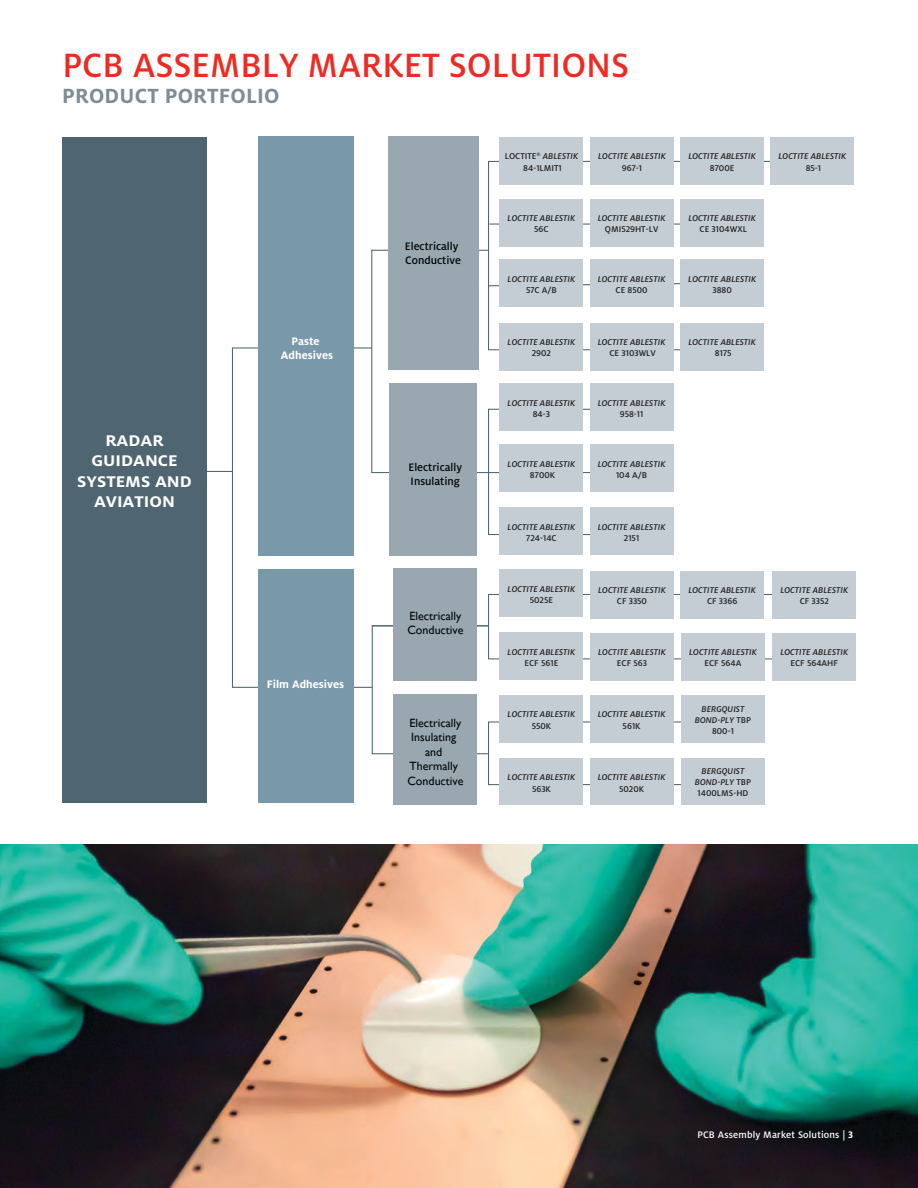
<style>
.page{position:relative;width:918px;height:1188px;background:#fff}
.page>*{position:absolute;margin:0;border:0;box-sizing:border-box;transform-origin:0 0}
.t1{font:500 37.35px "Henkel Milo";color:#ee2a24}
.t2{font:700 22.8px "Henkel Milo";letter-spacing:.01em;color:#7c8d97}
.t3{font:700 17.1px/20.5px "Henkel Milo";color:#fff;text-align:center;scale:1.09 1}
.t4{font:12px/14.4px "Gill Sans";color:#030505}
.t5{font:500 12px/14.4px "Henkel Milo";color:#030505}
.t6{font:700 12px/14.4px "Henkel Milo";color:#fff;text-align:center}
.Column_right_7_9_bla{font:500 10.5px "Henkel Milo";letter-spacing:.015em;color:#fff}
.t7{font:italic 500 9.3px/11.2px "Henkel Milo";color:#231f20;text-align:center}
.t8{font:500 9.3px/11.2px "Henkel Milo";color:#231f20;text-align:center}
.t9{font:500 9.3px/11.2px "Henkel Milo";color:#221e1f;text-align:center}
.s1{font-style:italic}
.s2{font-style:normal}
.s3{color:#221e1f}
.s4{font-style:normal;color:#221e1f}
.s5{font-style:italic;color:#231f20}
.s6{font-weight:700}
</style>
<div class="page">
<img style="left:0;top:845px;width:918px;height:343px">
<svg style="left:371px;top:593px;width:447px;height:193px"></svg>
<svg style="left:488px;top:474px;width:102px;height:62px"></svg>
<svg style="left:488px;top:160px;width:283px;height:191px"></svg>
<svg style="left:371px;top:249px;width:267px;height:225px"></svg>
<div style="left:500px;top:199px;width:83px;height:48px;background:#c3cdd3"></div>
<div style="left:590px;top:199px;width:83px;height:48px;background:#c3cdd3"></div>
<div style="left:681px;top:199px;width:83px;height:48px;background:#c3cdd3"></div>
<hr style="left:189px;top:471px;width:43px;height:1px;background:#4f6571">
<div style="left:232px;top:347px;width:141px;height:341px;border:1px solid #4f6571"></div>
<div style="left:62px;top:137px;width:145px;height:666px;background:#4f6571"></div>
<div style="left:258px;top:137px;width:95px;height:419px;background:#7999aa"></div>
<div style="left:388px;top:137px;width:90px;height:233px;background:#98a7b0"></div>
<div style="left:389px;top:383px;width:88px;height:173px;background:#98a7b0"></div>
<div style="left:258px;top:569px;width:95px;height:234px;background:#7999aa"></div>
<div style="left:394px;top:569px;width:83px;height:112px;background:#98a7b0"></div>
<div style="left:394px;top:694px;width:83px;height:110px;background:#98a7b0"></div>
<div style="left:500px;top:137px;width:83px;height:48px;background:#c3cdd3"></div>
<div style="left:590px;top:137px;width:84px;height:48px;background:#c3cdd3"></div>
<div style="left:681px;top:137px;width:83px;height:48px;background:#c3cdd3"></div>
<div style="left:500px;top:323px;width:83px;height:47px;background:#c3cdd3"></div>
<div style="left:590px;top:323px;width:83px;height:47px;background:#c3cdd3"></div>
<div style="left:500px;top:259px;width:83px;height:48px;background:#c3cdd3"></div>
<div style="left:590px;top:259px;width:83px;height:48px;background:#c3cdd3"></div>
<div style="left:681px;top:259px;width:83px;height:48px;background:#c3cdd3"></div>
<div style="left:500px;top:383px;width:83px;height:48px;background:#c3cdd3"></div>
<div style="left:590px;top:383px;width:83px;height:48px;background:#c3cdd3"></div>
<div style="left:500px;top:507px;width:83px;height:48px;background:#c3cdd3"></div>
<div style="left:590px;top:507px;width:83px;height:48px;background:#c3cdd3"></div>
<div style="left:500px;top:444px;width:83px;height:48px;background:#c3cdd3"></div>
<div style="left:590px;top:444px;width:83px;height:48px;background:#c3cdd3"></div>
<div style="left:590px;top:571px;width:84px;height:47px;background:#c3cdd3"></div>
<div style="left:681px;top:571px;width:83px;height:47px;background:#c3cdd3"></div>
<div style="left:500px;top:569px;width:83px;height:48px;background:#c3cdd3"></div>
<div style="left:500px;top:632px;width:83px;height:48px;background:#c3cdd3"></div>
<div style="left:500px;top:758px;width:83px;height:46px;background:#c3cdd3"></div>
<div style="left:590px;top:758px;width:83px;height:46px;background:#c3cdd3"></div>
<div style="left:500px;top:695px;width:83px;height:48px;background:#c3cdd3"></div>
<div style="left:590px;top:695px;width:83px;height:48px;background:#c3cdd3"></div>
<div style="left:681px;top:695px;width:84px;height:48px;background:#c3cdd3"></div>
<div style="left:681px;top:758px;width:84px;height:46px;background:#c3cdd3"></div>
<div style="left:771px;top:137px;width:83px;height:48px;background:#c3cdd3"></div>
<div style="left:681px;top:323px;width:83px;height:47px;background:#c3cdd3"></div>
<div style="left:773px;top:571px;width:83px;height:47px;background:#c3cdd3"></div>
<div style="left:773px;top:633px;width:83px;height:48px;background:#c3cdd3"></div>
<div style="left:681px;top:633px;width:84px;height:48px;background:#c3cdd3"></div>
<div style="left:590px;top:633px;width:84px;height:48px;background:#c3cdd3"></div>
<p class="t1" style="left:62px;top:45px;width:569px">PCB ASSEMBLY MARKET SOLUTIONS</p>
<p class="t2" style="left:62px;top:83px;width:219px">PRODUCT PORTFOLIO</p>
<p class="t8" style="left:505px;top:151px;width:75px">LOCTITE<sup>®</sup> <span class="s1">ABLESTIK<br></span>84-1LMIT1</p>
<p class="t7" style="left:598px;top:151px;width:69px">LOCTITE ABLESTIK<br><span class="s2">967-1</span></p>
<p class="t7" style="left:688px;top:151px;width:69px">LOCTITE ABLESTIK<br><span class="s2">8700E</span></p>
<p class="t3" style="left:77px;top:430px;width:107px">RADAR<br>GUIDANCE<br>SYSTEMS AND<br>AVIATION</p>
<p class="t6" style="left:281px;top:334px;width:54px">Paste<br>Adhesives</p>
<p class="t6" style="left:267px;top:677px;width:79px">Film Adhesives</p>
<p class="t5" style="left:405px;top:239px;width:58px">Electrically<br>Conductive</p>
<p class="t5" style="left:408px;top:460px;width:55px">Electrically<br>Insulating</p>
<p class="t4" style="left:407px;top:608px;width:58px">Electrically<br>Conductive</p>
<p class="t4" style="left:407px;top:716px;width:58px;text-align:center">Electrically<br>Insulating and<br>Thermally<br>Conductive</p>
<p class="t7" style="left:508px;top:213px;width:69px">LOCTITE ABLESTIK<br><span class="s2">56C</span></p>
<p class="t7" style="left:598px;top:213px;width:69px">LOCTITE ABLESTIK<br><span class="s2">QMI529HT-LV</span></p>
<p class="t7" style="left:688px;top:213px;width:69px">LOCTITE ABLESTIK<br><span class="s2">CE 3104WXL</span></p>
<p class="t7" style="left:508px;top:274px;width:69px">LOCTITE ABLESTIK<br><span class="s2">57C A/B</span></p>
<p class="t7" style="left:598px;top:274px;width:69px">LOCTITE ABLESTIK<br><span class="s2">CE 8500</span></p>
<p class="t7" style="left:688px;top:274px;width:69px">LOCTITE ABLESTIK<br><span class="s2">3880</span></p>
<p class="t7" style="left:508px;top:337px;width:69px">LOCTITE ABLESTIK<br><span class="s2">2902</span></p>
<p class="t7" style="left:598px;top:337px;width:69px">LOCTITE ABLESTIK<br><span class="s2">CE 3103WLV</span></p>
<p class="t7" style="left:508px;top:397px;width:69px">LOCTITE ABLESTIK<br><span class="s2">84-3</span></p>
<p class="t7" style="left:598px;top:397px;width:69px">LOCTITE ABLESTIK<br><span class="s2">958-11</span></p>
<p class="t7" style="left:508px;top:458px;width:69px">LOCTITE ABLESTIK<br><span class="s2">8700K</span></p>
<p class="t7" style="left:598px;top:458px;width:69px">LOCTITE ABLESTIK<br><span class="s2">104 A/B</span></p>
<p class="t7" style="left:508px;top:521px;width:69px">LOCTITE ABLESTIK<br><span class="s2">724-14C</span></p>
<p class="t7" style="left:598px;top:521px;width:69px">LOCTITE ABLESTIK<br><span class="s2">2151</span></p>
<p class="t7" style="left:688px;top:337px;width:69px">LOCTITE ABLESTIK<br><span class="s2">8175</span></p>
<p class="t7" style="left:508px;top:584px;width:69px">LOCTITE ABLESTIK<br><span class="s2">5025E</span></p>
<p class="t7" style="left:508px;top:646px;width:69px">LOCTITE ABLESTIK<br><span class="s2">ECF 561E</span></p>
<p class="t7" style="left:598px;top:585px;width:69px">LOCTITE ABLESTIK<br><span class="s2">CF 3350</span></p>
<p class="t7" style="left:688px;top:585px;width:69px"><span class="s3">LOCTITE</span> ABLESTIK<br><span class="s4">CF 3366</span></p>
<p class="t7" style="left:598px;top:647px;width:69px">LOCTITE ABLESTIK<br><span class="s2">ECF 563</span></p>
<p class="t7" style="left:689px;top:647px;width:69px"><span class="s3">LOCTITE</span> ABLESTIK<br><span class="s4">ECF 564A</span></p>
<p class="t7" style="left:508px;top:709px;width:69px">LOCTITE ABLESTIK<br><span class="s2">550K</span></p>
<p class="t7" style="left:598px;top:709px;width:69px">LOCTITE ABLESTIK<br><span class="s2">561K</span></p>
<p class="t7" style="left:695px;top:703px;width:58px">BERGQUIST<br>BOND-PLY <span class="s2">TBP<br>800-1</span></p>
<p class="t7" style="left:695px;top:765px;width:58px">BERGQUIST<br>BOND-PLY <span class="s2">TBP<br>1400LMS-HD</span></p>
<p class="t7" style="left:508px;top:772px;width:69px">LOCTITE ABLESTIK<br><span class="s2">563K</span></p>
<p class="t7" style="left:598px;top:772px;width:69px">LOCTITE ABLESTIK<br><span class="s2">5020K</span></p>
<p class="t7" style="left:779px;top:151px;width:69px">LOCTITE ABLESTIK<br><span class="s2">85-1</span></p>
<p class="t7" style="left:780px;top:585px;width:69px"><span class="s3">LOCTITE</span> ABLESTIK<br><span class="s4">CF 3352</span></p>
<p class="t9" style="left:780px;top:647px;width:69px"><span class="s1">LOCTITE</span> <span class="s5">ABLESTIK<br></span>ECF 564AHF</p>
<p class="Column_right_7_9_bla" style="left:697px;top:1129px;width:157px">PCB Assembly Market Solutions | <span class="s6">3</span></p>
</div>
